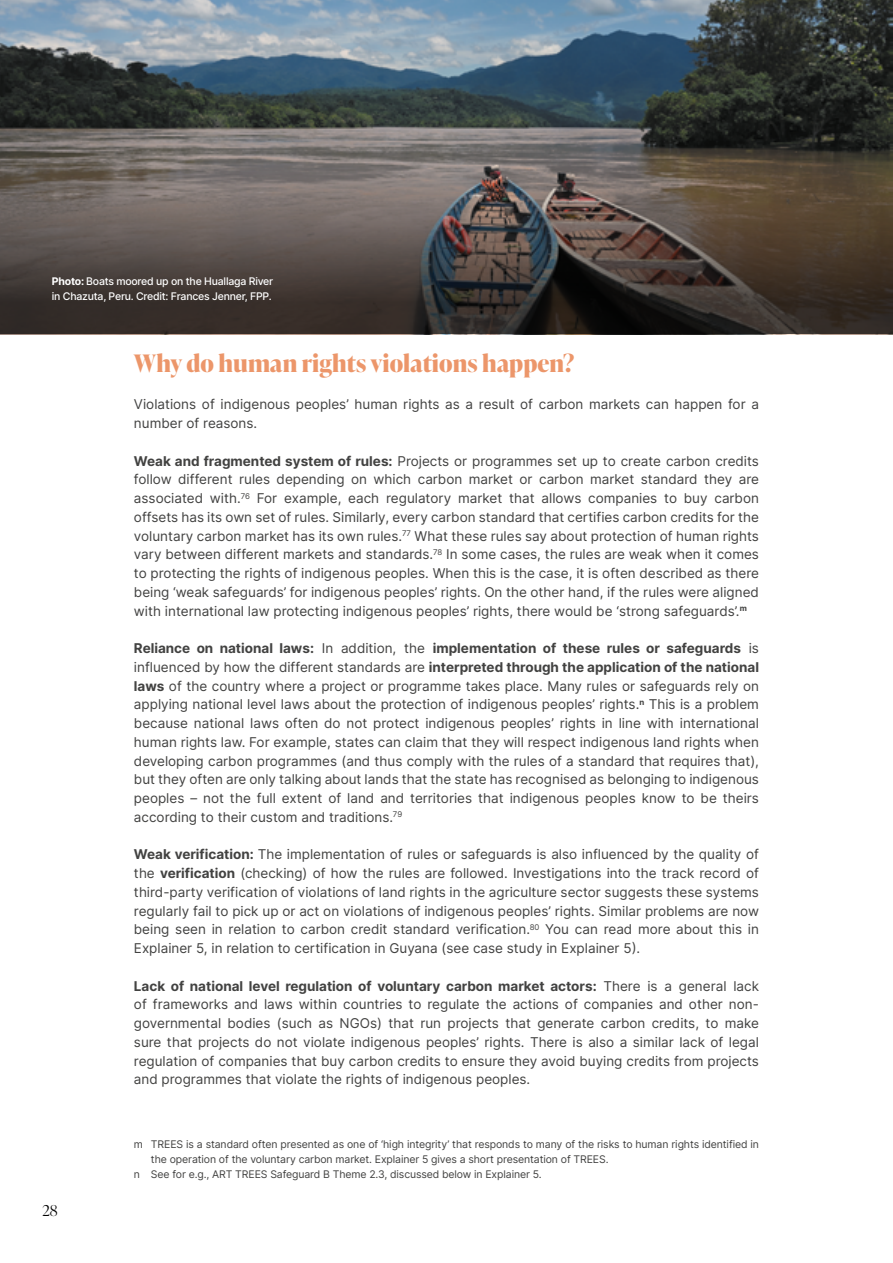
<style>
.page{position:relative;width:893px;height:1263px;background:#fff}
.page>*{position:absolute;margin:0;border:0;box-sizing:border-box;transform-origin:0 0}
.t1{font:700 24px "Ivy Presto Display";letter-spacing:.005em;color:#ec966a}
.t2{font:300 15px "Ivy Presto Display";color:#000}
.t3{font:13.5px/18.8px "Inter";color:#424241;text-align:justify}
.t4{font:10.5px "Inter";letter-spacing:-.01em;color:#424241}
.t5{font:500 10.5px/15px "Inter";letter-spacing:-.02em;color:#fff}
.s1{font-weight:700}
</style>
<div class="page">
<img style="left:0;top:0;width:893px;height:165px">
<svg style="left:0;top:165px;width:893px;height:169px;background:#524843"></svg>
<p class="t5" style="left:52px;top:274px;width:223px"><span class="s1">Photo:</span> Boats moored up on the Huallaga River in Chazuta, Peru. Credit: Frances Jenner, FPP.</p>
<h1 class="t1" style="left:134px;top:346px;width:442px">Why do human rights violations happen?</h1>
<p class="t3" style="left:134px;top:395px;width:627px">Violations of indigenous peoples’ human rights as a result of carbon markets can happen for a number of reasons.</p>
<p class="t3" style="left:134px;top:451px;width:627px"><span class="s1">Weak and fragmented system of rules:</span> Projects or programmes set up to create carbon credits follow different rules depending on which carbon market or carbon market standard they are associated with.<sup>76</sup> For example, each regulatory market that allows companies to buy carbon offsets has its own set of rules. Similarly, every carbon standard that certifies carbon credits for the voluntary carbon market has its own rules.<sup>77</sup> What these rules say about protection of human rights vary between different markets and standards.<sup>78</sup> In some cases, the rules are weak when it comes to protecting the rights of indigenous peoples. When this is the case, it is often described as there being ‘weak safeguards’ for indigenous peoples’ rights. On the other hand, if the rules were aligned with international law protecting indigenous peoples’ rights, there would be ‘strong safeguards’.<sup>m</sup></p>
<p class="t3" style="left:134px;top:638px;width:627px"><span class="s1">Reliance on national laws:</span> In addition, the <span class="s1">implementation of these rules or safeguards</span> is influenced by how the different standards are <span class="s1">interpreted through the application of the national laws</span> of the country where a project or programme takes place. Many rules or safeguards rely on applying national level laws about the protection of indigenous peoples’ rights.<sup>n</sup> This is a problem because national laws often do not protect indigenous peoples’ rights in line with international human rights law. For example, states can claim that they will respect indigenous land rights when developing carbon programmes (and thus comply with the rules of a standard that requires that), but they often are only talking about lands that the state has recognised as belonging to indigenous peoples – not the full extent of land and territories that indigenous peoples know to be theirs according to their custom and traditions.<sup>79</sup></p>
<p class="t3" style="left:134px;top:845px;width:627px"><span class="s1">Weak verification:</span> The implementation of rules or safeguards is also influenced by the quality of the <span class="s1">verification</span> (checking) of how the rules are followed. Investigations into the track record of third-party verification of violations of land rights in the agriculture sector suggests these systems regularly fail to pick up or act on violations of indigenous peoples’ rights. Similar problems are now being seen in relation to carbon credit standard verification.<sup>80</sup> You can read more about this in Explainer 5, in relation to certification in Guyana (see case study in Explainer 5).</p>
<p class="t3" style="left:134px;top:976px;width:627px"><span class="s1">Lack of national level regulation of voluntary carbon market actors:</span> There is a general lack of frameworks and laws within countries to regulate the actions of companies and other non&shy;governmental bodies (such as NGOs) that run projects that generate carbon credits, to make sure that projects do not violate indigenous peoples’ rights. There is also a similar lack of legal regulation of companies that buy carbon credits to ensure they avoid buying credits from projects and programmes that violate the rights of indigenous peoples.</p>
<p class="t2" style="left:43px;top:1199px;width:17px">28</p>
<p class="t4" style="left:134px;top:1136px;width:627px">m TREES is a standard often presented as one of ‘high integrity’ that responds to many of the risks to human rights identified in</p>
<p class="t4" style="left:151px;top:1151px;width:459px">the operation of the voluntary carbon market. Explainer 5 gives a short presentation of TREES.</p>
<p class="t4" style="left:134px;top:1166px;width:409px">n See for e.g., ART TREES Safeguard B Theme 2.3, discussed below in Explainer 5.</p>
</div>
